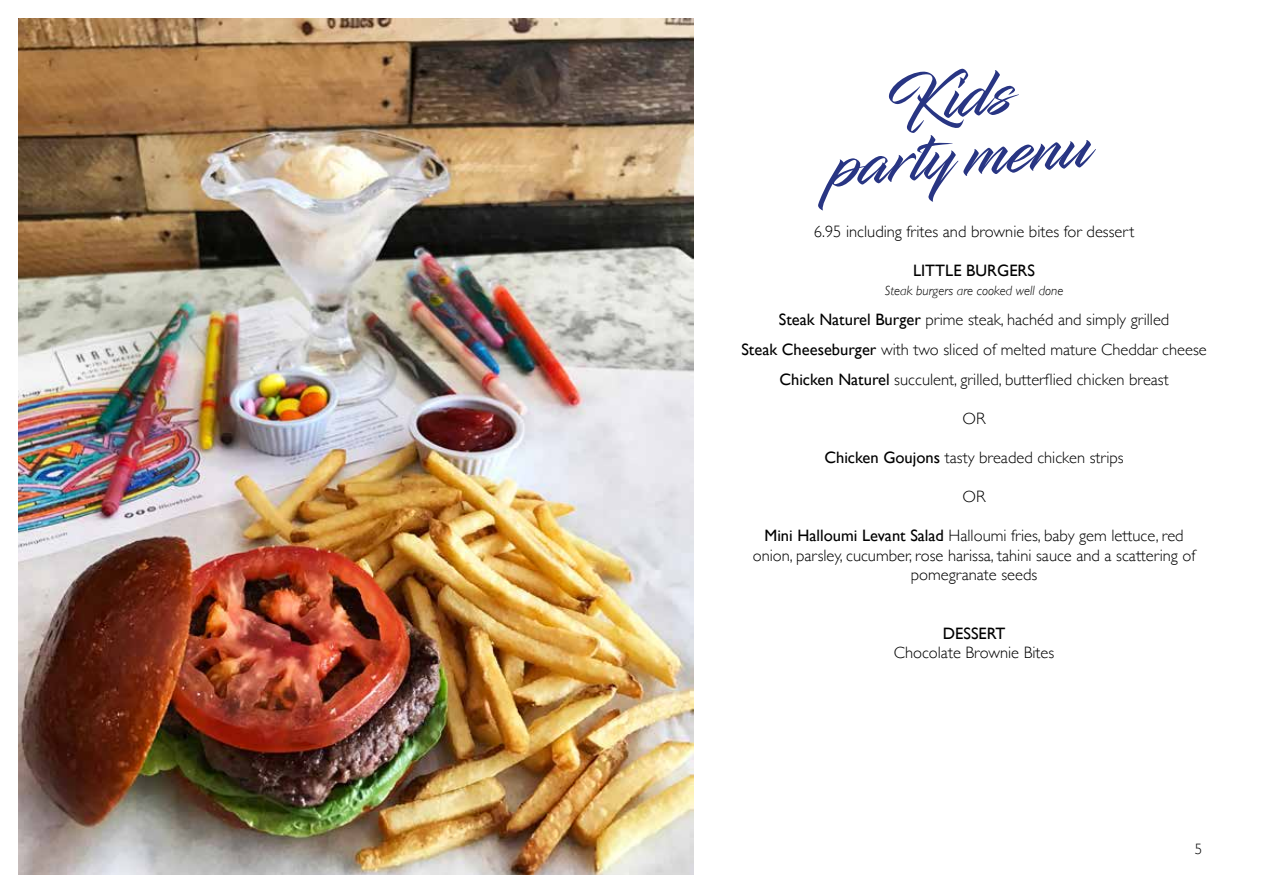
<style>
.page{position:relative;width:1263px;height:893px;background:#fff}
.page>*{position:absolute;margin:0;border:0;box-sizing:border-box;transform-origin:0 0}
.t1{font:65.25px/59.4px "Infinite Stroke";color:#283583;text-align:center}
.t2{font:300 16.5px/30px "Gill Sans";color:#000;text-align:center}
.t3{font:16.5px "Gill Sans";color:#000}
.t4{font:300 15px "Gill Sans";color:#000}
.t5{font:italic 300 13.5px "Gill Sans";color:#000}
.s1{font-weight:400}
</style>
<div class="page">
<img style="left:18px;top:18px;width:676px;height:857px">
<h1 class="t1" style="left:828px;top:84px;width:262px;rotate:-5deg">Kids party menu</h1>
<p class="t2" style="left:814px;top:216px;width:322px">6.95 including frites and brownie bites for dessert</p>
<p class="t3" style="left:913px;top:260px;width:123px">LITTLE BURGERS</p>
<p class="t5" style="left:885px;top:283px;width:180px">Steak burgers are cooked well done</p>
<p class="t2" style="left:741px;top:304px;width:467px"><span class="s1">Steak Naturel Burger</span> prime steak, hachéd and simply grilled<br><span class="s1">Steak Cheeseburger</span> with two sliced of melted mature Cheddar cheese<br><span class="s1">Chicken Naturel</span> succulent, grilled, butterflied chicken breast</p>
<p class="t2" style="left:962px;top:403px;width:25px">OR</p>
<p class="t2" style="left:824px;top:442px;width:301px"><span class="s1">Chicken Goujons</span> tasty breaded chicken strips</p>
<p class="t2" style="left:962px;top:481px;width:25px">OR</p>
<p class="t2" style="left:753px;top:525px;width:444px;line-height:19.5px"><span class="s1">Mini Halloumi Levant Salad</span> Halloumi fries, baby gem lettuce, red onion, parsley, cucumber, rose harissa, tahini sauce and a scattering of pomegranate seeds</p>
<p class="t3" style="left:943px;top:623px;width:64px">DESSERT</p>
<p class="t2" style="left:894px;top:637px;width:162px">Chocolate Brownie Bites</p>
<p class="t4" style="left:1195px;top:837px;width:9px">5</p>
</div>
